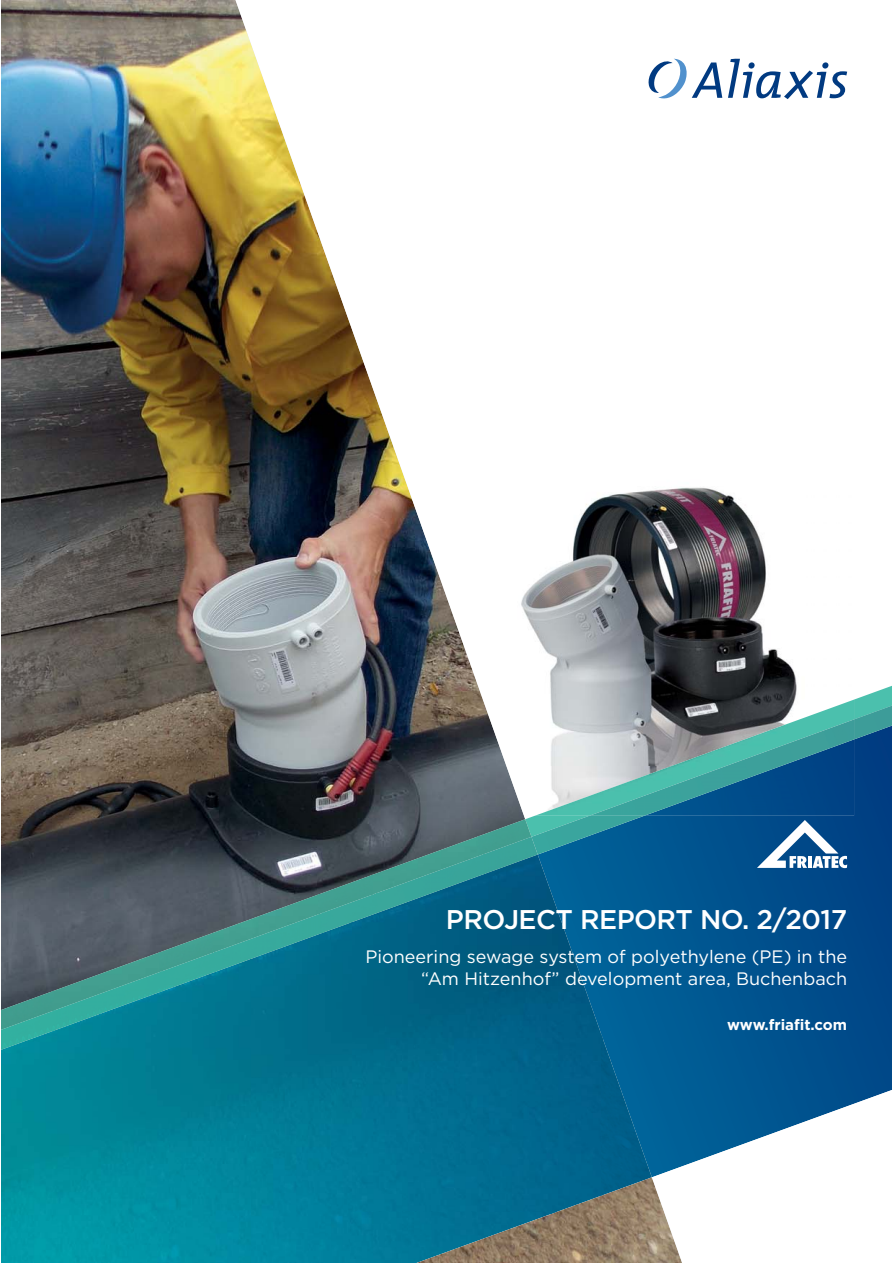
<style>
.page{position:relative;width:893px;height:1263px;background:#fff}
.page>*{position:absolute;margin:0;border:0;box-sizing:border-box;transform-origin:0 0}
.t1{font:500 27px "Gotham";letter-spacing:-.02em;color:#fff}
.t2{font:18px/22.5px "Gotham";color:#fff;text-align:right}
.t3{font:700 15px "Gotham";color:#fff}
</style>
<div class="page">
<img style="left:682px;top:487px;width:115px;height:199px">
<img style="left:1px;top:0;width:681px;height:1263px">
<img style="left:556px;top:1197px;width:96px;height:66px">
<svg style="left:602px;top:855px;width:290px;height:322px"></svg>
<img style="left:351px;top:855px;width:251px;height:358px">
<img style="left:251px;top:934px;width:100px;height:329px">
<img style="left:100px;top:982px;width:151px;height:281px">
<img style="left:1px;top:1032px;width:99px;height:231px">
<img style="left:601px;top:1034px;width:51px;height:163px">
<img style="left:351px;top:1213px;width:205px;height:50px">
<svg style="left:525px;top:686px;width:367px;height:133px"></svg>
<img style="left:535px;top:700px;width:319px;height:6px">
<img style="left:372px;top:835px;width:106px;height:50px">
<img style="left:478px;top:819px;width:53px;height:18px">
<img style="left:212px;top:893px;width:52px;height:40px">
<img style="left:318px;top:874px;width:54px;height:11px">
<img style="left:53px;top:951px;width:78px;height:20px">
<img style="left:159px;top:932px;width:54px;height:1px">
<img style="left:397px;top:837px;width:134px;height:48px">
<img style="left:264px;top:885px;width:137px;height:49px">
<img style="left:131px;top:933px;width:135px;height:49px">
<img style="left:1px;top:982px;width:52px;height:28px">
<svg style="left:531px;top:706px;width:361px;height:149px"></svg>
<img style="left:376px;top:853px;width:108px;height:61px">
<img style="left:484px;top:837px;width:54px;height:38px">
<img style="left:215px;top:912px;width:108px;height:61px">
<img style="left:322px;top:892px;width:55px;height:42px">
<img style="left:53px;top:971px;width:108px;height:61px">
<img style="left:161px;top:951px;width:54px;height:42px">
<img style="left:1px;top:1010px;width:53px;height:40px">
<svg style="left:728px;top:59px;width:119px;height:40px"></svg>
<svg style="left:648px;top:59px;width:74px;height:40px"></svg>
<svg style="left:757px;top:820px;width:90px;height:48px"></svg>
<h1 class="t1" style="left:446px;top:907px;width:403px">PROJECT REPORT NO. 2/2017</h1>
<p class="t2" style="left:365px;top:946px;width:483px">Pioneering sewage system of polyethylene (PE) in the “Am Hitzenhof” development area, Buchenbach</p>
<p class="t3" style="left:727px;top:1020px;width:121px">www.friafit.com</p>
</div>
